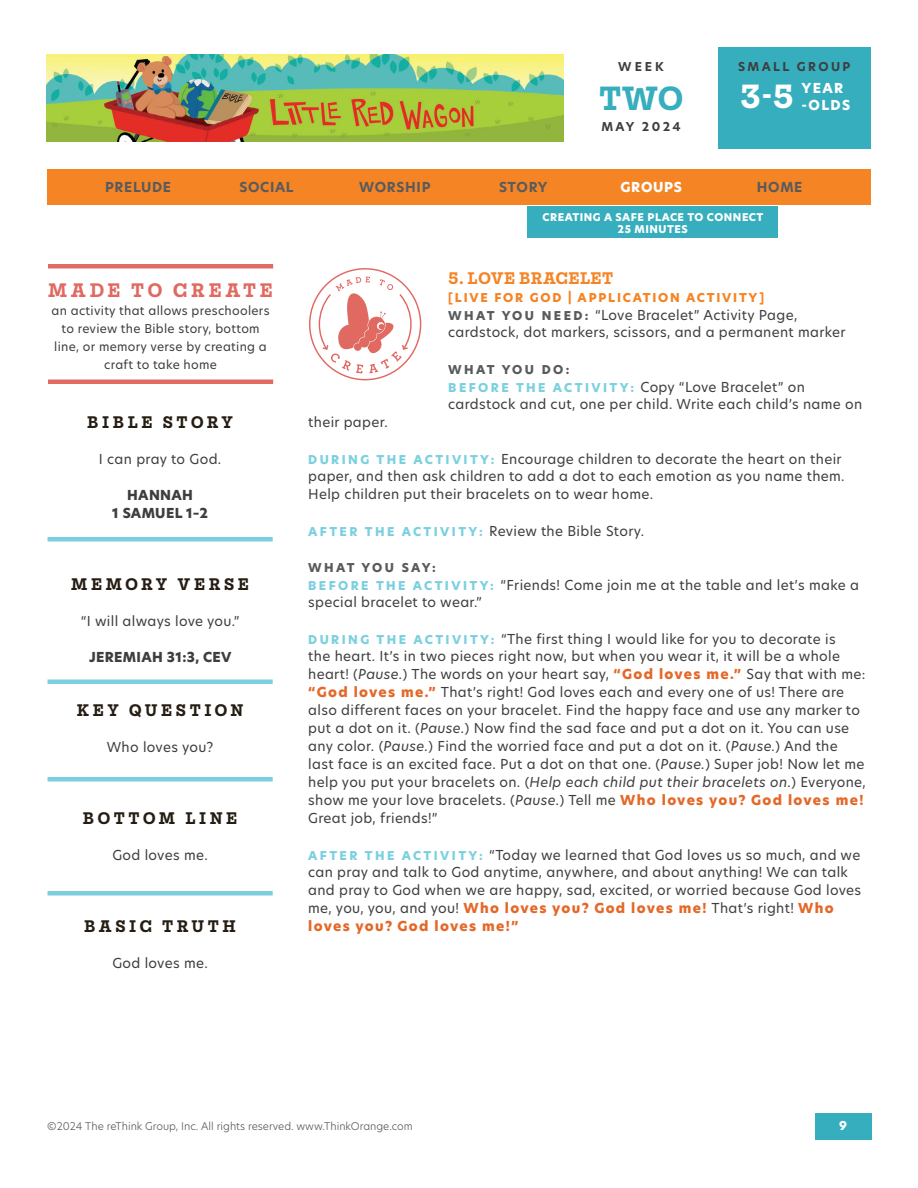
<style>
.page{position:relative;width:918px;height:1188px;background:#fff}
.page>*{position:absolute;margin:0;border:0;box-sizing:border-box;transform-origin:0 0}
.t1{font:700 36px "Mortise";color:#36aebd}
.t2{font:700 36px "Mortise";color:#fff}
.t3{font:700 21px "Mortise";letter-spacing:.175em;color:#e06961}
.t4{font:700 18px "Mortise";letter-spacing:.2em;color:#251d13}
.t5{font:700 18px "Mortise";letter-spacing:.025em;color:#f58425}
.t6{font:13.5px/18px "New Hero";letter-spacing:.025em;color:#3e3e3f}
.t7{font:800 13.5px/18px "New Hero";letter-spacing:.025em;color:#3e3e3f;text-align:center}
.t8{font:700 13.5px "New Hero";letter-spacing:.05em;color:#585a5c}
.t9{font:800 13.5px/16.2px "New Hero";letter-spacing:.1em;color:#fff}
.t10{font:12px/18px "New Hero";letter-spacing:.025em;color:#3e3e3f;text-align:center}
.t11{font:800 12px "New Hero";letter-spacing:.15em;color:#f58425}
.t12{font:700 12px "New Hero";letter-spacing:.2em;color:#3e3e3f}
.t13{font:800 12px "New Hero";letter-spacing:.18em;color:#585a5c}
.t14{font:800 12px "New Hero";letter-spacing:.2em;color:#585a5c}
.t15{font:800 12px "New Hero";color:#fff}
.t16{font:300 10.5px "New Hero";color:#585a5c}
.t17{font:800 10.5px/12px "New Hero";letter-spacing:.05em;color:#fff;text-align:center}
.s1{font-weight:800;font-size:12px;color:#585a5c}
.s2{font-weight:800;font-size:12px;color:#7bd0e0}
.s3{font-style:italic}
.s4{font-weight:800;color:#e46828}
</style>
<div class="page">
<img style="left:46px;top:54px;width:518px;height:88px">
<div style="left:717px;top:47px;width:154px;height:102px;background:#36aebd"></div>
<div style="left:48px;top:537px;width:225px;height:5px;background:#7bd0e0"></div>
<hr style="left:48px;top:680px;width:225px;height:4px;background:#7bd0e0">
<div style="left:48px;top:777px;width:225px;height:5px;background:#7bd0e0"></div>
<div style="left:48px;top:891px;width:225px;height:5px;background:#7bd0e0"></div>
<svg style="left:309px;top:268px;width:112px;height:112px"></svg>
<hr style="left:48px;top:380px;width:225px;height:4px;background:#e36963">
<hr style="left:48px;top:264px;width:225px;height:4px;background:#e36963">
<div style="left:527px;top:206px;width:251px;height:32px;background:#36aebd"></div>
<div style="left:47px;top:170px;width:824px;height:36px;background:#f58425"></div>
<div style="left:815px;top:1113px;width:57px;height:27px;background:#36aebd"></div>
<p class="t12" style="left:618px;top:59px;width:47px">WEEK</p>
<h1 class="t1" style="left:599px;top:79px;width:85px">TWO</h1>
<p class="t12" style="left:601px;top:119px;width:81px">MAY 2024</p>
<p class="t12" style="left:738px;top:59px;width:114px">SMALL GROUP</p>
<h1 class="t2" style="left:740px;top:77px;width:55px">3-5</h1>
<p class="t9" style="left:802px;top:80px;width:50px">YEAR -OLDS</p>
<p class="t8" style="left:105px;top:177px;width:68px">PRELUDE</p>
<p class="t8" style="left:239px;top:177px;width:56px">SOCIAL</p>
<p class="t8" style="left:359px;top:177px;width:73px">WORSHIP</p>
<p class="t8" style="left:499px;top:177px;width:50px">STORY</p>
<p class="t9" style="left:621px;top:179px;width:63px">GROUPS</p>
<p class="t8" style="left:757px;top:177px;width:47px">HOME</p>
<h2 class="t3" style="left:48px;top:279px;width:226px">MADE TO CREATE</h2>
<p class="t10" style="left:52px;top:301px;width:220px">an activity that allows preschoolers to review the Bible story, bottom line, or memory verse by creating a craft to take home</p>
<h3 class="t4" style="left:87px;top:412px;width:147px">BIBLE STORY</h3>
<p class="t6" style="left:99px;top:449px;width:124px">I can pray to God.</p>
<p class="t7" style="left:112px;top:486px;width:97px">HANNAH<br>1 SAMUEL 1–2</p>
<h3 class="t4" style="left:71px;top:574px;width:179px">MEMORY VERSE</h3>
<p class="t6" style="left:81px;top:611px;width:160px">“I will always love you.”</p>
<p class="t7" style="left:89px;top:648px;width:144px">JEREMIAH 31:3, CEV</p>
<h3 class="t4" style="left:77px;top:700px;width:168px">KEY QUESTION</h3>
<p class="t6" style="left:107px;top:737px;width:108px">Who loves you?</p>
<h3 class="t4" style="left:83px;top:808px;width:156px">BOTTOM LINE</h3>
<p class="t6" style="left:112px;top:845px;width:97px">God loves me.</p>
<h3 class="t4" style="left:84px;top:916px;width:153px">BASIC TRUTH</h3>
<p class="t6" style="left:112px;top:953px;width:97px">God loves me.</p>
<p class="t17" style="left:543px;top:211px;width:222px">CREATING A SAFE PLACE TO CONNECT<br>25 MINUTES</p>
<h3 class="t5" style="left:448px;top:268px;width:166px">5. LOVE BRACELET</h3>
<p class="t11" style="left:448px;top:289px;width:317px">[LIVE FOR GOD | APPLICATION ACTIVITY]</p>
<p class="t6" style="left:448px;top:305px;width:399px"><span class="s1">W H AT YO U N E E D :</span> “Love Bracelet” Activity Page, cardstock, dot markers, scissors, and a permanent marker</p>
<p class="t14" style="left:448px;top:361px;width:123px">WHAT YOU DO:</p>
<p class="t6" style="left:448px;top:377px;width:416px"><span class="s2">B E F O R E T H E AC T I V I T Y:</span> Copy “Love Bracelet” on cardstock and cut, one per child. Write each child’s name on</p>
<p class="t6" style="left:308px;top:413px;width:81px">their paper.</p>
<p class="t6" style="left:308px;top:449px;width:538px"><span class="s2">D U R I N G T H E AC T I V I T Y:</span> Encourage children to decorate the heart on their paper, and then ask children to add a dot to each emotion as you name them.<br>Help children put their bracelets on to wear home.</p>
<p class="t6" style="left:308px;top:521px;width:337px"><span class="s2">A F T E R T H E AC T I V I T Y:</span> Review the Bible Story.</p>
<p class="t13" style="left:308px;top:559px;width:129px">WHAT YOU SAY:</p>
<p class="t6" style="left:308px;top:575px;width:552px"><span class="s2">B E F O R E T H E AC T I V I T Y:</span> “Friends! Come join me at the table and let’s make a special bracelet to wear.”</p>
<p class="t6" style="left:308px;top:629px;width:559px"><span class="s2">D U R I N G T H E AC T I V I T Y:</span> “The first thing I would like for you to decorate is<br>the heart. It’s in two pieces right now, but when you wear it, it will be a whole heart! (<span class="s3">Pause.</span>) The words on your heart say, <span class="s4">“God loves me.”</span> Say that with me: <span class="s4">“God loves me.”</span> That’s right! God loves each and every one of us! There are also different faces on your bracelet. Find the happy face and use any marker to put a dot on it. (<span class="s3">Pause.</span>) Now find the sad face and put a dot on it. You can use any color. (<span class="s3">Pause.</span>) Find the worried face and put a dot on it. (<span class="s3">Pause.</span>) And the last face is an excited face. Put a dot on that one. (<span class="s3">Pause.</span>) Super job! Now let me help you put your bracelets on. (<span class="s3">Help each child put their bracelets on.</span>) Everyone, show me your love bracelets. (<span class="s3">Pause.</span>) Tell me <span class="s4">Who loves you? God loves me!<br></span>Great job, friends!”</p>
<p class="t6" style="left:308px;top:845px;width:554px"><span class="s2">A F T E R T H E AC T I V I T Y:</span> “Today we learned that God loves us so much, and we can pray and talk to God anytime, anywhere, and about anything! We can talk and pray to God when we are happy, sad, excited, or worried because God loves me, you, you, and you! <span class="s4">Who loves you? God loves me!</span> That’s right! <span class="s4">Who loves you? God loves me!”</span></p>
<p class="t16" style="left:47px;top:1118px;width:367px">©2024 The reThink Group, Inc. All rights reserved. www.ThinkOrange.com</p>
<p class="t15" style="left:839px;top:1117px;width:9px">9</p>
</div>
